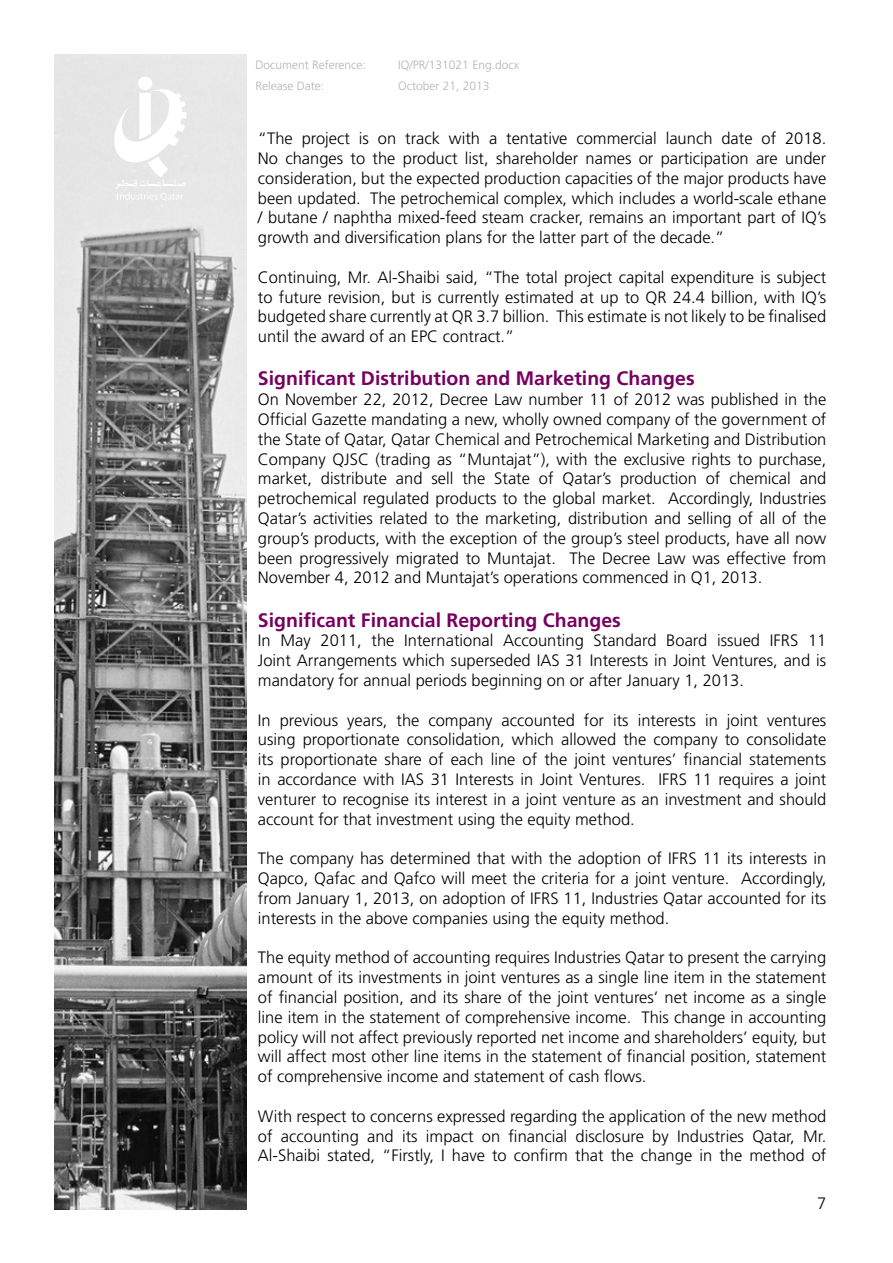
<style>
.page{position:relative;width:893px;height:1263px;background:#fff}
.page>*{position:absolute;margin:0;border:0;box-sizing:border-box;transform-origin:0 0}
.t1{font:700 19.5px "Frutiger LT Std";color:#780060}
.t2{font:300 16.5px/19.8px "Frutiger LT Std";color:#000;text-align:justify}
.t3{font:300 12px "Frutiger LT Std";color:#b1b4b6}
</style>
<div class="page">
<img style="left:54px;top:54px;width:193px;height:1155px">
<div style="left:138px;top:77px;width:14px;height:13px;background:#fff;border-radius:50%"></div>
<svg style="left:110px;top:88px;width:77px;height:113px"></svg>
<p class="t3" style="left:255px;top:58px;width:112px">Document Reference:</p>
<p class="t3" style="left:398px;top:58px;width:122px">IQ/PR/131021 Eng.docx</p>
<p class="t3" style="left:255px;top:79px;width:70px">Release Date:</p>
<p class="t3" style="left:398px;top:79px;width:93px">October 21, 2013</p>
<p class="t2" style="left:258px;top:129px;width:570px">“The project is on track with a tentative commercial launch date of 2018.<br>No changes to the product list, shareholder names or participation are under consideration, but the expected production capacities of the major products have been updated. The petrochemical complex, which includes a world-scale ethane / butane / naphtha mixed-feed steam cracker, remains an important part of IQ’s growth and diversification plans for the latter part of the decade.”</p>
<p class="t2" style="left:258px;top:267px;width:570px">Continuing, Mr. Al-Shaibi said, “The total project capital expenditure is subject to future revision, but is currently estimated at up to QR 24.4 billion, with IQ’s budgeted share currently at QR 3.7 billion. This estimate is not likely to be finalised until the award of an EPC contract.”</p>
<p class="t1" style="left:258px;top:367px;width:438px">Significant Distribution and Marketing Changes</p>
<p class="t2" style="left:258px;top:390px;width:570px">On November 22, 2012, Decree Law number 11 of 2012 was published in the Official Gazette mandating a new, wholly owned company of the government of the State of Qatar, Qatar Chemical and Petrochemical Marketing and Distribution Company QJSC (trading as “Muntajat”), with the exclusive rights to purchase, market, distribute and sell the State of Qatar’s production of chemical and petrochemical regulated products to the global market. Accordingly, Industries Qatar’s activities related to the marketing, distribution and selling of all of the group’s products, with the exception of the group’s steel products, have all now been progressively migrated to Muntajat. The Decree Law was effective from November 4, 2012 and Muntajat’s operations commenced in Q1, 2013.</p>
<p class="t1" style="left:258px;top:608px;width:364px">Significant Financial Reporting Changes</p>
<p class="t2" style="left:258px;top:631px;width:570px">In May 2011, the International Accounting Standard Board issued IFRS 11<br>Joint Arrangements which superseded IAS 31 Interests in Joint Ventures, and is mandatory for annual periods beginning on or after January 1, 2013.</p>
<p class="t2" style="left:258px;top:710px;width:570px">In previous years, the company accounted for its interests in joint ventures using proportionate consolidation, which allowed the company to consolidate its proportionate share of each line of the joint ventures’ financial statements in accordance with IAS 31 Interests in Joint Ventures. IFRS 11 requires a joint venturer to recognise its interest in a joint venture as an investment and should account for that investment using the equity method.</p>
<p class="t2" style="left:258px;top:849px;width:570px">The company has determined that with the adoption of IFRS 11 its interests in Qapco, Qafac and Qafco will meet the criteria for a joint venture. Accordingly, from January 1, 2013, on adoption of IFRS 11, Industries Qatar accounted for its interests in the above companies using the equity method.</p>
<p class="t2" style="left:258px;top:948px;width:570px">The equity method of accounting requires Industries Qatar to present the carrying amount of its investments in joint ventures as a single line item in the statement of financial position, and its share of the joint ventures’ net income as a single line item in the statement of comprehensive income. This change in accounting policy will not affect previously reported net income and shareholders’ equity, but will affect most other line items in the statement of financial position, statement of comprehensive income and statement of cash flows.</p>
<p class="t2" style="left:258px;top:1106px;width:570px">With respect to concerns expressed regarding the application of the new method of accounting and its impact on financial disclosure by Industries Qatar, Mr.<br>Al-Shaibi stated, “Firstly, I have to confirm that the change in the method of</p>
<p class="t2" style="left:817px;top:1194px;width:11px">7</p>
</div>
